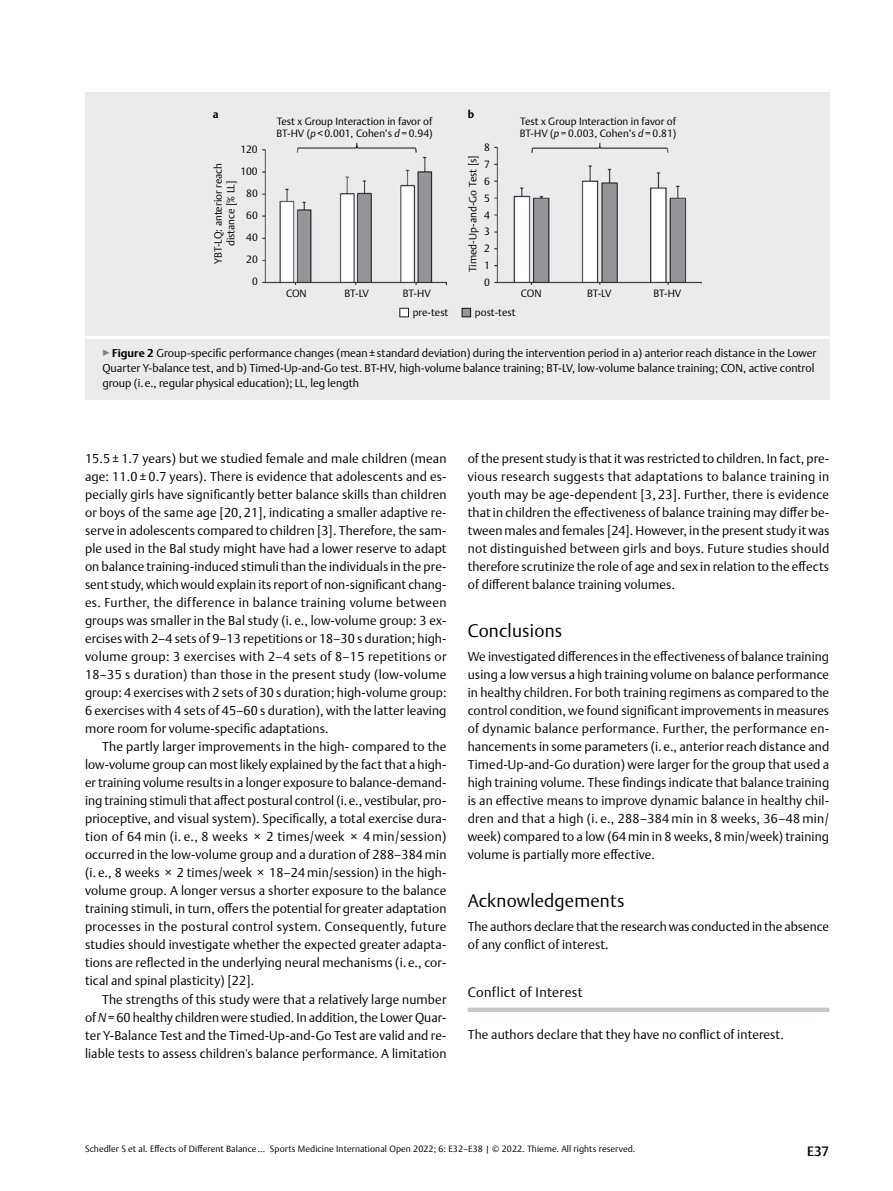
<style>
.page{position:relative;width:893px;height:1191px;background:#fff}
.page>*{position:absolute;margin:0;border:0;box-sizing:border-box;transform-origin:0 0}
.t1{font:300 18px "Thieme Argo 2011";letter-spacing:.01em;color:#000}
.t2{font:300 13.5px "Thieme Argo 2011";letter-spacing:.025em;color:#000}
.t3{font:500 13.5px "Thieme Argo 2011";color:#000}
.t4{font:300 12.75px/18px "Thieme Argo 2011";letter-spacing:.01em;color:#000;text-align:justify}
.t5{font:300 11.25px/15px "Thieme Argo 2011";color:#000}
.t6{font:700 10.8px "Thieme Argo 2011";color:#000}
.t7{font:300 10.5px/16.8px "Thieme Argo 2011";color:#000}
.t8{font:300 9px "Thieme Argo 2011";letter-spacing:.01em;color:#000}
.s1{font-style:italic}
.s2{color:#808285}
.s3{font-weight:700}
</style>
<div class="page">
<div style="left:468px;top:1007px;width:361px;height:5px;background:#c7c8ca"></div>
<div style="left:85px;top:335px;width:744px;height:65px;background:#ebebec"></div>
<hr style="left:85px;top:336px;width:744px;height:3px;background:#fff">
<div style="left:85px;top:92px;width:744px;height:243px;background:#ebebec"></div>
<img style="left:262px;top:143px;width:185px;height:142px">
<img style="left:494px;top:143px;width:208px;height:142px">
<svg style="left:399px;top:308px;width:10px;height:9px"></svg>
<svg style="left:462px;top:308px;width:9px;height:9px"></svg>
<p class="t6" style="left:213px;top:107px;width:7px">a</p>
<p class="t6" style="left:468px;top:107px;width:8px">b</p>
<p class="t7" style="left:276px;top:114px;width:158px;line-height:12.6px">Test x Group Interaction in favor of<br>BT-HV (<span class="s1">p</span> &lt;0.001, Cohen’s <span class="s1">d</span> =0.94)</p>
<p class="t7" style="left:520px;top:114px;width:158px;line-height:12.6px">Test x Group Interaction in favor of<br>BT-HV (<span class="s1">p</span> = 0.003, Cohen’s <span class="s1">d</span> =0.81)</p>
<p class="t7" style="left:484px;top:139px;width:7px;text-align:justify">8<br>7<br>6<br>5<br>4<br>3<br>2<br>1<br>0</p>
<p class="t7" style="left:240px;top:141px;width:19px">120</p>
<p class="t7" style="left:212px;top:264px;width:102px;line-height:12.6px;text-align:center;rotate:-90deg">YBT-LQ: anterior reach distance [% LL]</p>
<p class="t7" style="left:464px;top:272px;width:119px;rotate:-90deg">Timed-Up-and-Go Test [s]</p>
<p class="t7" style="left:240px;top:163px;width:19px">100</p>
<p class="t7" style="left:246px;top:182px;width:13px;line-height:22px;text-align:center">80<br>60<br>40<br>20<br>0</p>
<p class="t7" style="left:286px;top:285px;width:22px">CON</p>
<p class="t7" style="left:344px;top:285px;width:26px">BT-LV</p>
<p class="t7" style="left:403px;top:285px;width:29px">BT-HV</p>
<p class="t7" style="left:521px;top:285px;width:22px">CON</p>
<p class="t7" style="left:587px;top:285px;width:26px">BT-LV</p>
<p class="t7" style="left:653px;top:285px;width:29px">BT-HV</p>
<p class="t7" style="left:413px;top:303px;width:37px">pre-test</p>
<p class="t7" style="left:475px;top:303px;width:42px">post-test</p>
<p class="t5" style="left:102px;top:345px;width:716px"><span class="s2">▶</span><span class="s3">Figure 2</span> Group-specific performance changes (mean±standard deviation) during the intervention period in a) anterior reach distance in the Lower<br>Quarter Y-balance test, and b) Timed-Up-and-Go test. BT-HV, high-volume balance training; BT-LV, low-volume balance training; CON, active control group (i.e., regular physical education); LL, leg length</p>
<p class="t4" style="left:85px;top:449px;width:363px">15.5 ± 1.7 years) but we studied female and male children (mean age: 11.0 ± 0.7 years). There is evidence that adolescents and es&shy;pecially girls have significantly better balance skills than children or boys of the same age [20, 21], indicating a smaller adaptive re&shy;serve in adolescents compared to children [3]. Therefore, the sam&shy;ple used in the Bal study might have had a lower reserve to adapt on balance training-induced stimuli than the individuals in the pre&shy;sent study, which would explain its report of non-significant chang&shy;es. Further, the difference in balance training volume between groups was smaller in the Bal study (i. e., low-volume group: 3 ex&shy;ercises with 2–4 sets of 9–13 repetitions or 18–30 s duration; high&shy;volume group: 3 exercises with 2–4 sets of 8–15 repetitions or 18–35 s duration) than those in the present study (low-volume group: 4 exercises with 2 sets of 30 s duration; high-volume group:<br>6 exercises with 4 sets of 45–60 s duration), with the latter leaving more room for volume-specific adaptations.</p>
<p class="t4" style="left:85px;top:737px;width:363px;text-indent:17px">The partly larger improvements in the high- compared to the low-volume group can most likely explained by the fact that a high&shy;er training volume results in a longer exposure to balance-demand&shy;ing training stimuli that affect postural control (i.e., vestibular, pro&shy;prioceptive, and visual system). Specifically, a total exercise dura&shy;tion of 64 min (i. e., 8 weeks × 2 times/week × 4 min/session) occurred in the low-volume group and a duration of 288–384min (i. e., 8 weeks × 2 times/week × 18–24 min/session) in the high&shy;volume group. A longer versus a shorter exposure to the balance training stimuli, in turn, offers the potential for greater adaptation processes in the postural control system. Consequently, future studies should investigate whether the expected greater adapta&shy;tions are reflected in the underlying neural mechanisms (i. e., cor&shy;tical and spinal plasticity) [22].</p>
<p class="t4" style="left:85px;top:989px;width:363px;text-indent:17px">The strengths of this study were that a relatively large number of <span class="s1">N</span>=60 healthy children were studied. In addition, the Lower Quar&shy;ter Y-Balance Test and the Timed-Up-and-Go Test are valid and re&shy;liable tests to assess children's balance performance. A limitation</p>
<p class="t4" style="left:468px;top:449px;width:363px">of the present study is that it was restricted to children. In fact, pre&shy;vious research suggests that adaptations to balance training in youth may be age-dependent [3, 23]. Further, there is evidence that in children the effectiveness of balance training may differ be&shy;tween males and females [24]. However, in the present study it was not distinguished between girls and boys. Future studies should therefore scrutinize the role of age and sex in relation to the effects of different balance training volumes.</p>
<h1 class="t1" style="left:468px;top:619px;width:96px">Conclusions</h1>
<p class="t4" style="left:468px;top:647px;width:363px">We investigated differences in the effectiveness of balance training using a low versus a high training volume on balance performance in healthy children. For both training regimens as compared to the control condition, we found significant improvements in measures of dynamic balance performance. Further, the performance en&shy;hancements in some parameters (i. e., anterior reach distance and Timed-Up-and-Go duration) were larger for the group that used a high training volume. These findings indicate that balance training is an effective means to improve dynamic balance in healthy chil&shy;dren and that a high (i. e., 288–384 min in 8 weeks, 36–48 min/ week) compared to a low (64 min in 8 weeks, 8min/week) training volume is partially more effective.</p>
<h1 class="t1" style="left:468px;top:889px;width:158px">Acknowledgements</h1>
<p class="t4" style="left:468px;top:917px;width:363px">The authors declare that the research was conducted in the absence of any conflict of interest.</p>
<p class="t2" style="left:468px;top:983px;width:116px">Conflict of Interest</p>
<p class="t4" style="left:468px;top:1025px;width:318px">The authors declare that they have no conflict of interest.</p>
<p class="t8" style="left:85px;top:1143px;width:552px">Schedler S et al. Effects of Different Balance … Sports Medicine International Open 2022; 6: E32–E38 | © 2022. Thieme. All rights reserved.</p>
<p class="t3" style="left:807px;top:1142px;width:24px">E37</p>
</div>
